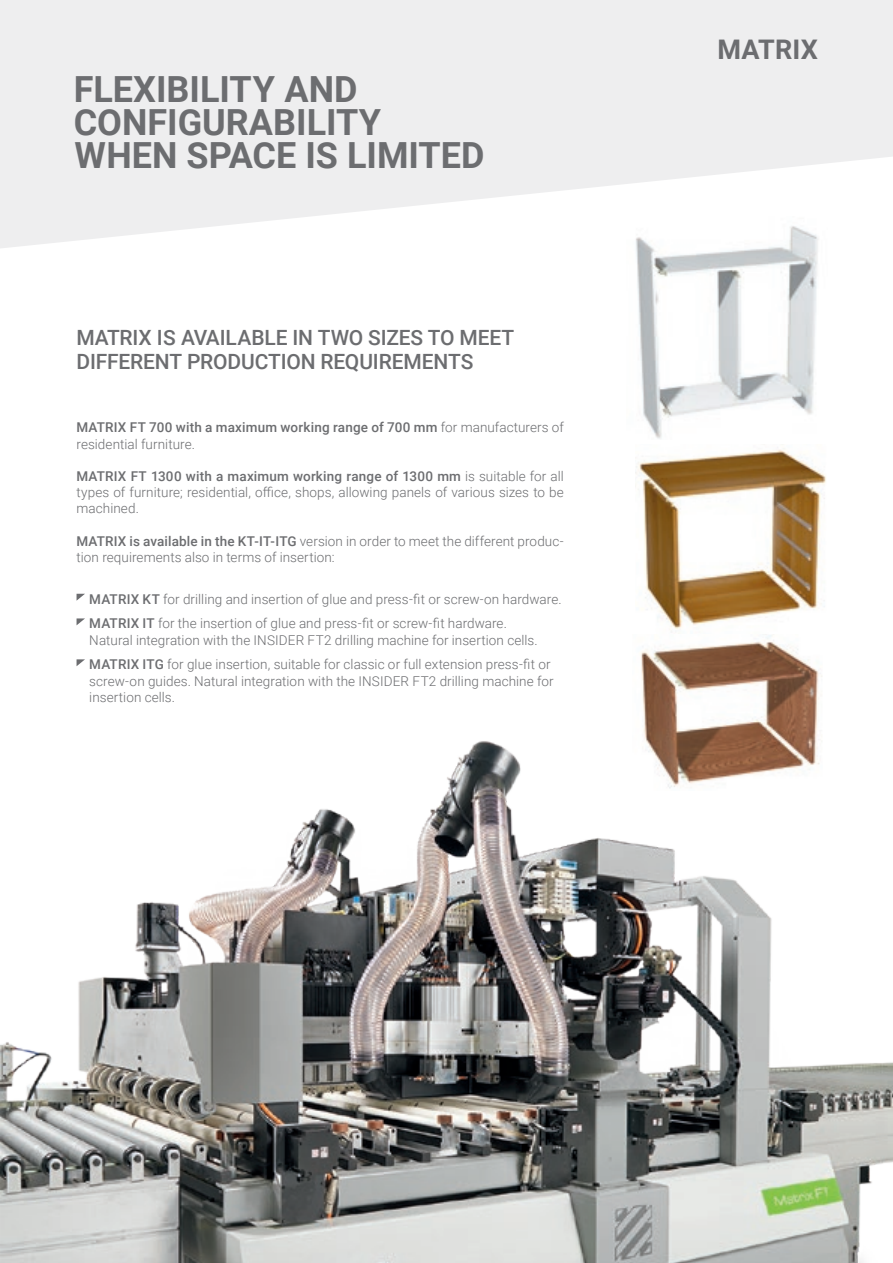
<style>
.page{position:relative;width:893px;height:1263px;background:#fff}
.page>*{position:absolute;margin:0;border:0;box-sizing:border-box;transform-origin:0 0}
.t1{font:700 36px/33px "Roboto";color:#6c6d70}
.t2{font:700 27px "Roboto";letter-spacing:.005em;color:#6c6d70}
.t3{font:500 21px/24px "Roboto";letter-spacing:-.01em;color:#6c6d70}
.t4{font:300 13.5px/16.2px "Roboto";letter-spacing:.005em;color:#6c6d70}
.t5{font:500 13.5px/16.2px "Roboto";letter-spacing:.015em;color:#6c6d70}
.s1{font-weight:300}
.s2{font-weight:500}
</style>
<div class="page">
<img style="left:0;top:741px;width:893px;height:522px">
<svg style="left:0;top:0;width:893px;height:248px;fill:#eeeeef"></svg>
<img style="left:0;top:631px;width:1px;height:210px">
<img style="left:626px;top:216px;width:202px;height:223px">
<img style="left:635px;top:449px;width:191px;height:183px">
<img style="left:632px;top:635px;width:190px;height:156px">
<svg style="left:77px;top:594px;width:8px;height:6px"></svg>
<svg style="left:77px;top:618px;width:8px;height:7px"></svg>
<svg style="left:77px;top:659px;width:8px;height:7px"></svg>
<p class="t1" style="left:74px;top:71px;width:412px">FLEXIBILITY AND<br>CONFIGURABILITY<br>WHEN SPACE IS LIMITED</p>
<p class="t3" style="left:77px;top:324px;width:439px">MATRIX IS AVAILABLE IN TWO SIZES TO MEET<br>DIFFERENT PRODUCTION REQUIREMENTS</p>
<p class="t5" style="left:77px;top:419px;width:489px">MATRIX FT 700 with a maximum working range of 700 mm <span class="s1">for manufacturers of residential furniture.</span></p>
<p class="t4" style="left:77px;top:467px;width:489px;text-align:justify"><span class="s2">MATRIX FT 1300 with a maximum working range of 1300 mm</span> is suitable for all types of furniture; residential, office, shops, allowing panels of various sizes to be machined.</p>
<p class="t4" style="left:77px;top:532px;width:489px"><span class="s2">MATRIX is available in the KT-IT-ITG</span> version in order to meet the different produc&shy;tion requirements also in terms of insertion:</p>
<p class="t4" style="left:89px;top:590px;width:474px"><span class="s2">MATRIX KT</span> for drilling and insertion of glue and press-fit or screw-on hardware.</p>
<p class="t4" style="left:89px;top:615px;width:450px"><span class="s2">MATRIX IT</span> for the insertion of glue and press-fit or screw-fit hardware.<br>Natural integration with the INSIDER FT2 drilling machine for insertion cells.</p>
<p class="t4" style="left:89px;top:656px;width:466px"><span class="s2">MATRIX ITG</span> for glue insertion, suitable for classic or full extension press-fit or screw-on guides. Natural integration with the INSIDER FT2 drilling machine for insertion cells.</p>
<p class="t2" style="left:717px;top:30px;width:102px">MATRIX</p>
</div>
